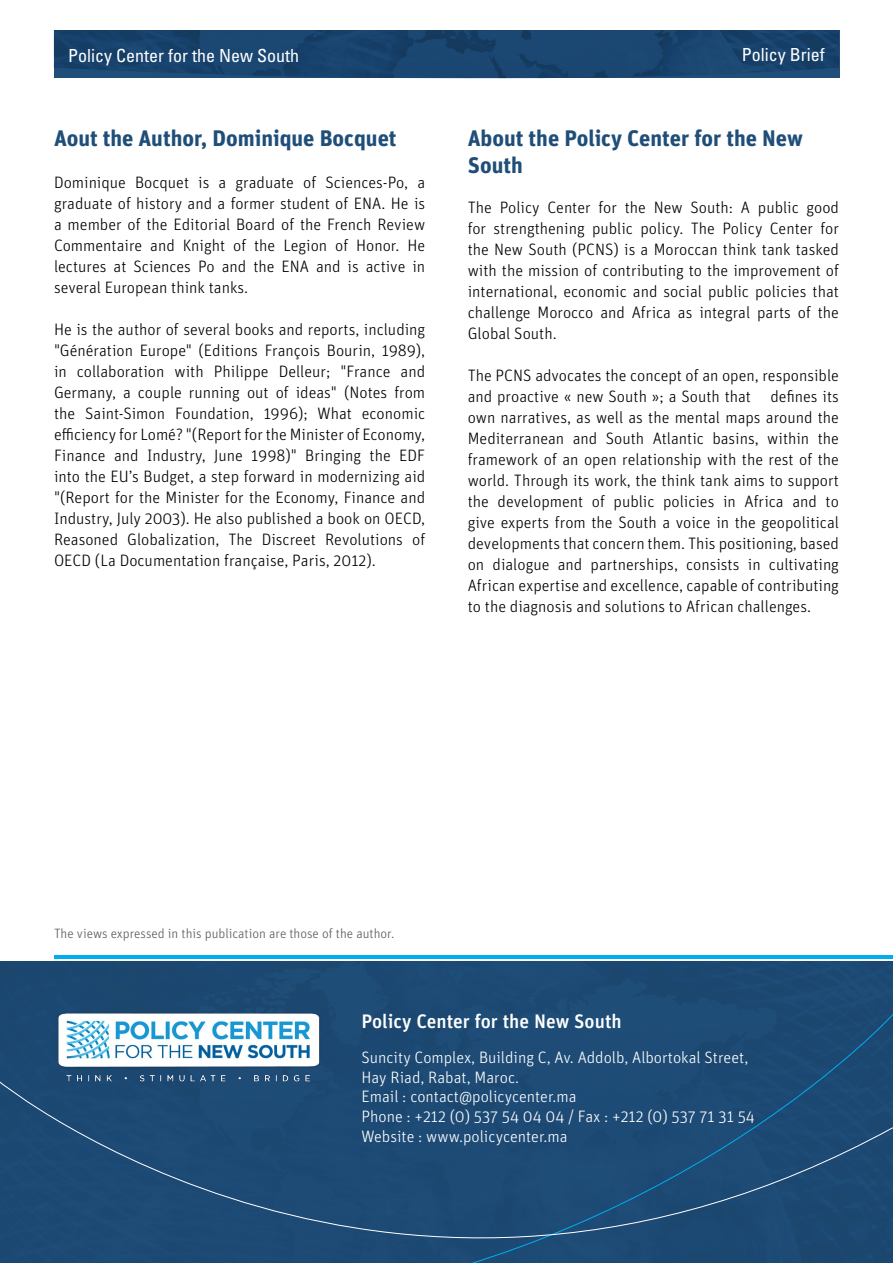
<style>
.page{position:relative;width:893px;height:1263px;background:#fff}
.page>*{position:absolute;margin:0;border:0;box-sizing:border-box;transform-origin:0 0}
.t1{font:700 22.5px/27px "Unit Pro";color:#1f4e79}
.t2{font:500 19.5px "Unit Pro";color:#fff}
.t3{font:condensed 18px "Univers LT Std";color:#fff}
.t4{font:300 16.5px/21px "Unit Pro";color:#000;text-align:justify}
.t5{font:300 16.5px/19.8px "Unit Pro";color:#fff}
.t6{font:300 13.5px "Unit Pro";color:#58585c}
</style>
<div class="page">
<img style="left:54px;top:30px;width:785px;height:49px">
<div style="left:379px;top:962px;width:514px;height:52px;background:#1c4a75"></div>
<hr style="left:54px;top:955px;width:839px;height:4px;background:#00aeef">
<div style="left:379px;top:1014px;width:514px;height:67px;background:#1e4c77"></div>
<div style="left:0;top:1081px;width:893px;height:182px;background:#1c4a75"></div>
<img style="left:0;top:961px;width:379px;height:203px">
<p class="t3" style="left:68px;top:44px;width:232px">Policy Center for the New South</p>
<p class="t3" style="left:742px;top:43px;width:84px">Policy Brief</p>
<h1 class="t1" style="left:54px;top:124px;width:344px">Aout the Author, Dominique Bocquet</h1>
<p class="t4" style="left:54px;top:171px;width:373px">Dominique Bocquet is a graduate of Sciences-Po, a graduate of history and a former student of ENA. He is a member of the Editorial Board of the French Review Commentaire and Knight of the Legion of Honor. He lectures at Sciences Po and the ENA and is active in several European think tanks.</p>
<p class="t4" style="left:54px;top:318px;width:373px">He is the author of several books and reports, including "Génération Europe" (Editions François Bourin, 1989), in collaboration with Philippe Delleur; "France and Germany, a couple running out of ideas" (Notes from the Saint-Simon Foundation, 1996); What economic efficiency for Lomé? "(Report for the Minister of Economy, Finance and Industry, June 1998)" Bringing the EDF into the EU’s Budget, a step forward in modernizing aid "(Report for the Minister for the Economy, Finance and Industry, July 2003). He also published a book on OECD, Reasoned Globalization, The Discreet Revolutions of OECD (La Documentation française, Paris, 2012).</p>
<h1 class="t1" style="left:468px;top:124px;width:337px">About the Policy Center for the New<br>South</h1>
<p class="t4" style="left:468px;top:197px;width:373px">The Policy Center for the New South: A public good for strengthening public policy. The Policy Center for the New South (PCNS) is a Moroccan think tank tasked with the mission of contributing to the improvement of international, economic and social public policies that challenge Morocco and Africa as integral parts of the Global South.</p>
<p class="t4" style="left:468px;top:365px;width:373px">The PCNS advocates the concept of an open, responsible and proactive « new South »; a South that defines its own narratives, as well as the mental maps around the Mediterranean and South Atlantic basins, within the framework of an open relationship with the rest of the world. Through its work, the think tank aims to support the development of public policies in Africa and to give experts from the South a voice in the geopolitical developments that concern them. This positioning, based on dialogue and partnerships, consists in cultivating African expertise and excellence, capable of contributing to the diagnosis and solutions to African challenges.</p>
<p class="t6" style="left:54px;top:925px;width:342px">The views expressed in this publication are those of the author.</p>
<p class="t2" style="left:361px;top:1008px;width:262px">Policy Center for the New South</p>
<p class="t5" style="left:361px;top:1047px;width:395px">Suncity Complex, Building C, Av. Addolb, Albortokal Street, Hay Riad, Rabat, Maroc.<br>Email : contact@policycenter.ma<br>Phone : +212 (0) 537 54 04 04 / Fax : +212 (0) 537 71 31 54<br>Website : www.policycenter.ma</p>
</div>
